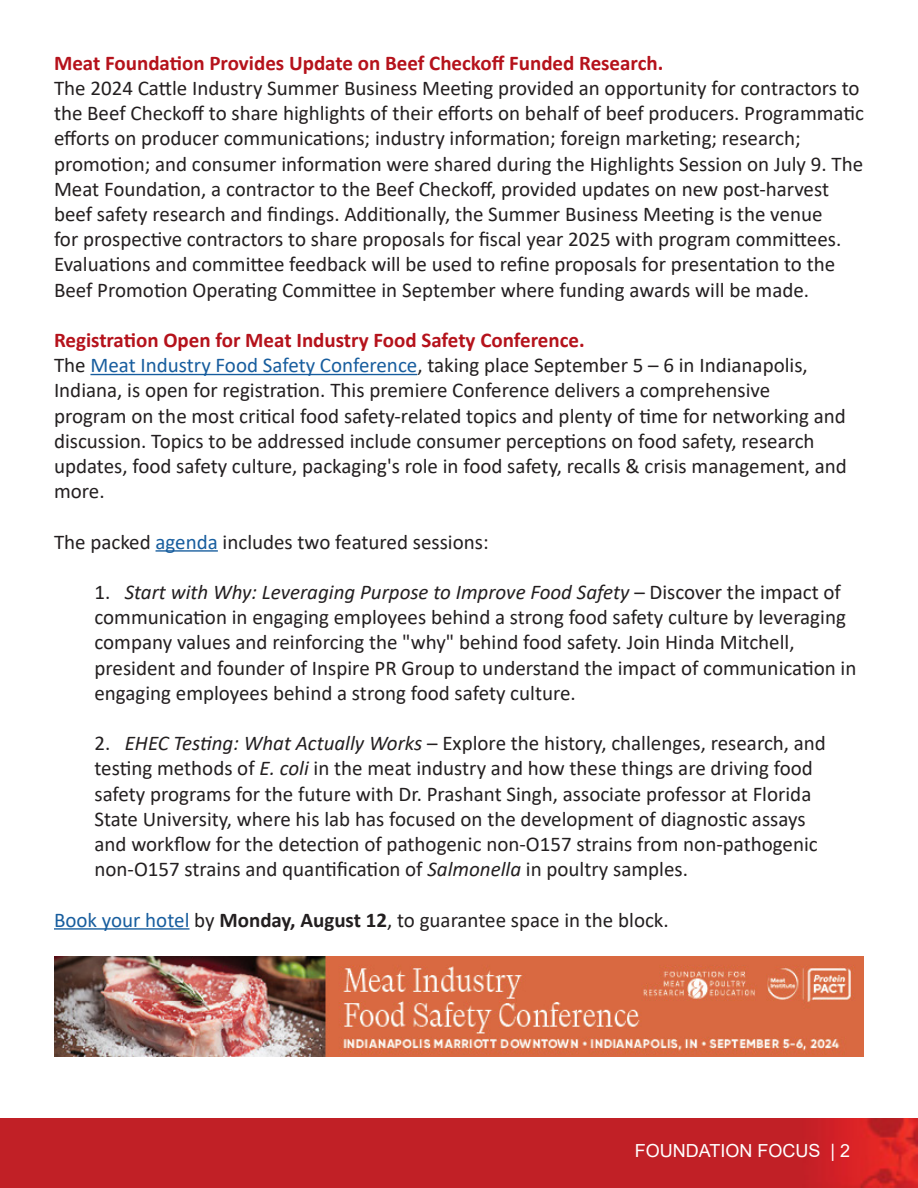
<style>
.page{position:relative;width:918px;height:1188px;background:#fff}
.page>*{position:absolute;margin:0;border:0;box-sizing:border-box;transform-origin:0 0}
.t1{font:21px/25.2px "Calibri";color:#231f20}
.t2{font:700 21px "Calibri";color:#b5121b}
.t3{font:18px "Arial";color:#fff}
.s1{color:#175d9e}
.s2{font-style:italic}
.s3{font-weight:700}
</style>
<div class="page">
<img style="left:0;top:1119px;width:918px;height:69px">
<hr style="left:90px;top:374px;width:327px;height:1px;background:#175d9e">
<hr style="left:156px;top:550px;width:62px;height:2px;background:#175d9e">
<hr style="left:54px;top:928px;width:135px;height:2px;background:#175d9e">
<img style="left:54px;top:957px;width:810px;height:99px">
<p class="t2" style="left:54px;top:48px;width:611px">Meat Foundation Provides Update on Beef Checkoff Funded Research.</p>
<p class="t1" style="left:54px;top:75px;width:811px">The 2024 Cattle Industry Summer Business Meeting provided an opportunity for contractors to the Beef Checkoff to share highlights of their efforts on behalf of beef producers. Programmatic efforts on producer communications; industry information; foreign marketing; research; promotion; and consumer information were shared during the Highlights Session on July 9. The Meat Foundation, a contractor to the Beef Checkoff, provided updates on new post-harvest beef safety research and findings. Additionally, the Summer Business Meeting is the venue<br>for prospective contractors to share proposals for fiscal year 2025 with program committees.<br>Evaluations and committee feedback will be used to refine proposals for presentation to the Beef Promotion Operating Committee in September where funding awards will be made.</p>
<p class="t2" style="left:54px;top:325px;width:532px">Registration Open for Meat Industry Food Safety Conference.</p>
<p class="t1" style="left:54px;top:352px;width:794px">The <span class="s1">Meat Industry Food Safety Conference</span>, taking place September 5 – 6 in Indianapolis, Indiana, is open for registration. This premiere Conference delivers a comprehensive program on the most critical food safety-related topics and plenty of time for networking and discussion. Topics to be addressed include consumer perceptions on food safety, research updates, food safety culture, packaging's role in food safety, recalls &amp; crisis management, and more.</p>
<p class="t1" style="left:54px;top:528px;width:436px">The packed <span class="s1">agenda</span> includes two featured sessions:</p>
<p class="t1" style="left:94px;top:579px;width:763px">1. <span class="s2">Start with Why: Leveraging Purpose to Improve Food Safety</span> – Discover the impact of communication in engaging employees behind a strong food safety culture by leveraging company values and reinforcing the "why" behind food safety. Join Hinda Mitchell, president and founder of Inspire PR Group to understand the impact of communication in engaging employees behind a strong food safety culture.</p>
<p class="t1" style="left:94px;top:730px;width:733px">2. <span class="s2">EHEC Testing: What Actually Works</span> – Explore the history, challenges, research, and testing methods of <span class="s2">E. coli</span> in the meat industry and how these things are driving food safety programs for the future with Dr. Prashant Singh, associate professor at Florida State University, where his lab has focused on the development of diagnostic assays and workflow for the detection of pathogenic non-O157 strains from non-pathogenic non-O157 strains and quantification of <span class="s2">Salmonella</span> in poultry samples.</p>
<p class="t1" style="left:54px;top:906px;width:616px"><span class="s1">Book your hotel</span> by <span class="s3">Monday, August 12</span>, to guarantee space in the block.</p>
<p class="t3" style="left:635px;top:1138px;width:217px">FOUNDATION FOCUS | 2</p>
</div>
